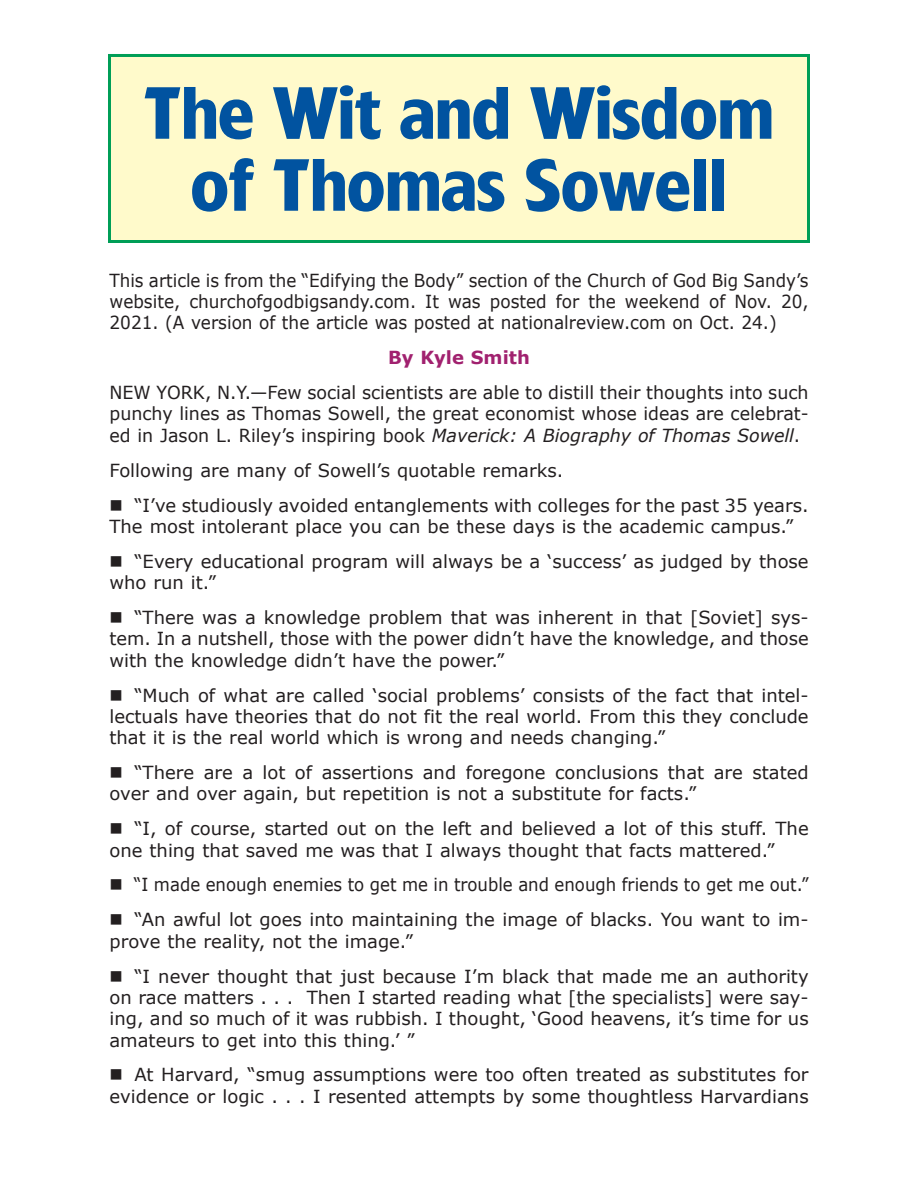
<style>
.page{position:relative;width:918px;height:1188px;background:#fff}
.page>*{position:absolute;margin:0;border:0;box-sizing:border-box;transform-origin:0 0}
.t1{font:700 69px/72px "Forever";color:#0153a0;text-align:center}
.t2{font:18px/21.3px "Verdana";color:#231f20}
.t3{font:18px/21.3px "Verdana";color:#231f20;text-align:justify;scale:.93 1}
.t4{font:18px/34.8px "Verdana";color:#231f20;scale:.92 1}
.t5{font:700 18px "Verdana";color:#a1216f}
.s1{font-style:italic}
</style>
<div class="page">
<div style="left:110px;top:55px;width:698px;height:187px;background:#fffacb"></div>
<div style="left:108px;top:54px;width:702px;height:189px;border:3px solid #009e57"></div>
<h1 class="t1" style="left:144px;top:85px;width:631px">The Wit and Wisdom of Thomas Sowell</h1>
<p class="t3" style="left:110px;top:269px;width:753px">This article is from the “Edifying the Body” section of the Church of God Big Sandy’s website, churchofgodbigsandy.com. It was posted for the weekend of Nov. 20, 2021. (A version of the article was posted at nationalreview.com on Oct. 24.)</p>
<p class="t5" style="left:388px;top:346px;width:143px">By Kyle Smith</p>
<p class="t2" style="left:110px;top:381px;width:701px;text-align:justify">NEW YORK, N.Y.—Few social scientists are able to distill their thoughts into such punchy lines as Thomas Sowell, the great economist whose ideas are celebrat&shy;ed in Jason L. Riley’s inspiring book <span class="s1">Maverick: A Biography of Thomas Sowell</span>.</p>
<p class="t2" style="left:134px;top:452px;width:676px;line-height:34.8px;text-indent:-25px">Following are many of Sowell’s quotable remarks.<br>“I’ve studiously avoided entanglements with colleges for the past 35 years.</p>
<p class="t2" style="left:134px;top:508px;width:676px;line-height:34.8px;text-indent:-25px">The most intolerant place you can be these days is the academic campus.” “Every educational program will always be a ‘success’ as judged by those</p>
<p class="t2" style="left:134px;top:565px;width:676px;line-height:34.8px;text-indent:-25px">who run it.”<br>“There was a knowledge problem that was inherent in that [Soviet] sys-</p>
<p class="t2" style="left:110px;top:627px;width:701px">tem. In a nutshell, those with the power didn’t have the knowledge, and those with the knowledge didn’t have the power.”</p>
<p class="t2" style="left:110px;top:684px;width:701px;text-align:justify;text-indent:25px">“Much of what are called ‘social problems’ consists of the fact that intel&shy;lectuals have theories that do not fit the real world. From this they conclude that it is the real world which is wrong and needs changing.”</p>
<p class="t2" style="left:110px;top:761px;width:701px;text-indent:25px">“There are a lot of assertions and foregone conclusions that are stated over and over again, but repetition is not a substitute for facts.”</p>
<p class="t2" style="left:110px;top:817px;width:701px;text-indent:25px">“I, of course, started out on the left and believed a lot of this stuff. The one thing that saved me was that I always thought that facts mattered.”</p>
<p class="t4" style="left:134px;top:867px;width:735px">“I made enough enemies to get me in trouble and enough friends to get me out.” “An awful lot goes into maintaining the image of blacks. You want to im-</p>
<p class="t2" style="left:134px;top:923px;width:676px;line-height:34.8px;text-indent:-25px">prove the reality, not the image.”<br>“I never thought that just because I’m black that made me an authority</p>
<p class="t2" style="left:110px;top:986px;width:701px;text-align:justify">on race matters . . . Then I started reading what [the specialists] were say&shy;ing, and so much of it was rubbish. I thought, ‘Good heavens, it’s time for us amateurs to get into this thing.’ ”</p>
<p class="t2" style="left:110px;top:1064px;width:701px;text-align:right">At Harvard, “smug assumptions were too often treated as substitutes for evidence or logic . . . I resented attempts by some thoughtless Harvardians</p>
</div>
